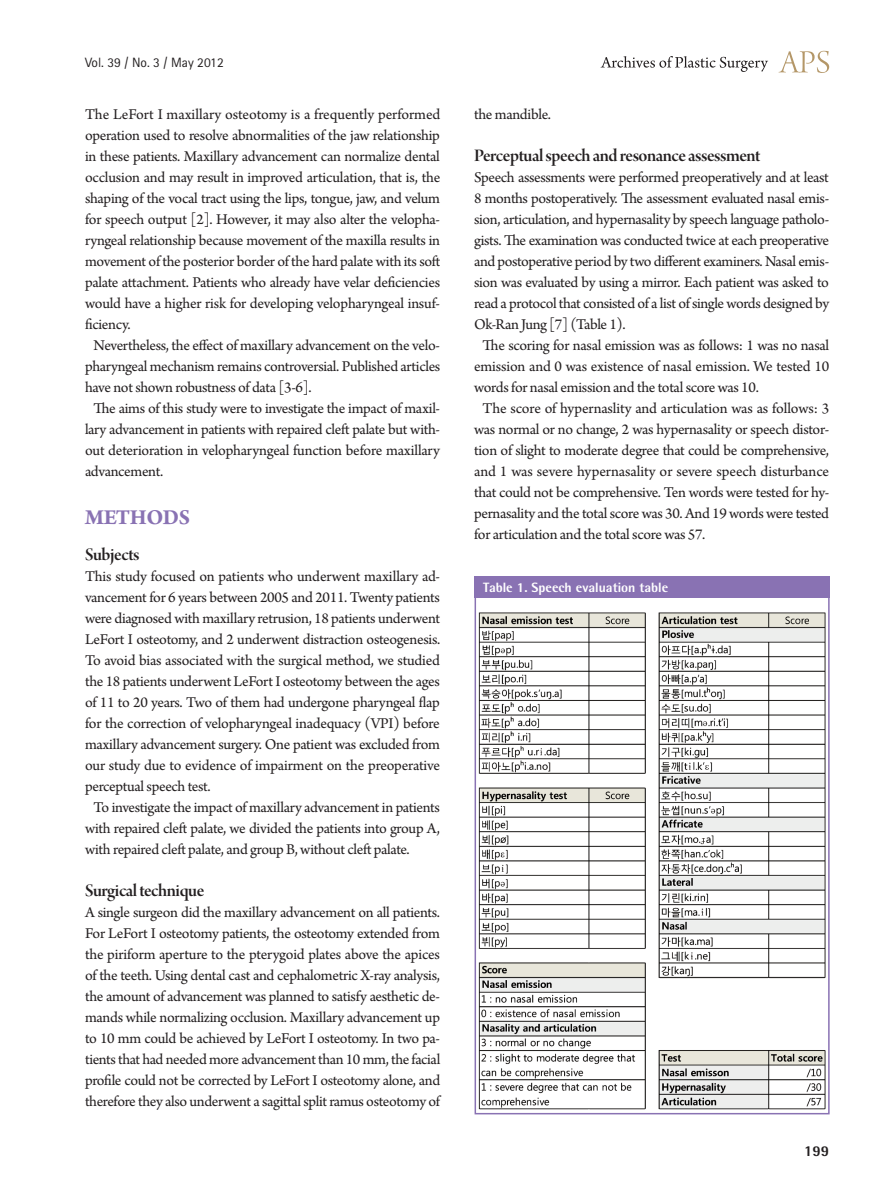
<style>
.page{position:relative;width:893px;height:1191px;background:#fff}
.page>*{position:absolute;margin:0;border:0;box-sizing:border-box;transform-origin:0 0}
.t1{font:700 22.5px "Arno Pro";letter-spacing:-.02em;color:#8972b3}
.t2{font:18.75px "Arno Pro Smbd Display";letter-spacing:-.025em;color:#231f20}
.t3{font:15.75px/21px "Arno Pro";letter-spacing:-.02em;color:#231f20;text-align:justify}
.t4{font:800 15px "Rotis Semi Sans Std";color:#231f20}
.t5{font:800 13.5px "Rotis Semi Sans Std";color:#fff}
.t6{font:13.5px "Rotis Sans Serif Std";color:#231f20}
</style>
<div class="page">
<svg style="left:779px;top:51px;width:50px;height:22px"></svg>
<svg style="left:601px;top:56px;width:167px;height:16px"></svg>
<div style="left:475px;top:576px;width:355px;height:22px;background:#8972b3"></div>
<img style="left:474px;top:609px;width:352px;height:500px">
<div style="left:475px;top:576px;width:355px;height:538px;border:2px solid #8972b3"></div>
<p class="t6" style="left:85px;top:54px;width:140px">Vol. 39 / No. 3 / May 2012</p>
<p class="t3" style="left:85px;top:105px;width:357px">The LeFort I maxillary osteotomy is a frequently performed</p>
<p class="t3" style="left:85px;top:126px;width:356px">operation used to resolve abnormalities of the jaw relationship</p>
<p class="t3" style="left:85px;top:147px;width:356px">in these patients. Maxillary advancement can normalize dental</p>
<p class="t3" style="left:85px;top:168px;width:357px">occlusion and may result in improved articulation, that is, the</p>
<p class="t3" style="left:85px;top:189px;width:357px">shaping of the vocal tract using the lips, tongue, jaw, and velum</p>
<p class="t3" style="left:85px;top:210px;width:357px">for speech output [2]. However, it may also alter the velopha-</p>
<p class="t3" style="left:85px;top:231px;width:357px">ryngeal relationship because movement of the maxilla results in</p>
<p class="t3" style="left:85px;top:252px;width:357px">movement of the posterior border of the hard palate with its soft</p>
<p class="t3" style="left:85px;top:273px;width:357px">palate attachment. Patients who already have velar deficiencies</p>
<p class="t3" style="left:85px;top:294px;width:357px">would have a higher risk for developing velopharyngeal insuf-</p>
<p class="t3" style="left:85px;top:315px;width:47px">ficiency.</p>
<p class="t3" style="left:94px;top:336px;width:348px">Nevertheless, the effect of maxillary advancement on the velo-</p>
<p class="t3" style="left:85px;top:357px;width:357px">pharyngeal mechanism remains controversial. Published articles</p>
<p class="t3" style="left:85px;top:378px;width:228px">have not shown robustness of data [3-6].</p>
<p class="t3" style="left:94px;top:399px;width:348px">The aims of this study were to investigate the impact of maxil-</p>
<p class="t3" style="left:85px;top:420px;width:357px">lary advancement in patients with repaired cleft palate but with-</p>
<p class="t3" style="left:85px;top:441px;width:356px">out deterioration in velopharyngeal function before maxillary</p>
<p class="t3" style="left:85px;top:462px;width:80px">advancement.</p>
<h1 class="t1" style="left:85px;top:504px;width:107px">METHODS</h1>
<p class="t2" style="left:85px;top:544px;width:56px">Subjects</p>
<p class="t3" style="left:85px;top:567px;width:357px">This study focused on patients who underwent maxillary ad-</p>
<p class="t3" style="left:85px;top:588px;width:356px">vancement for 6 years between 2005 and 2011. Twenty patients</p>
<p class="t3" style="left:85px;top:609px;width:357px">were diagnosed with maxillary retrusion, 18 patients underwent</p>
<p class="t3" style="left:85px;top:630px;width:357px">LeFort I osteotomy, and 2 underwent distraction osteogenesis.</p>
<p class="t3" style="left:85px;top:651px;width:356px">To avoid bias associated with the surgical method, we studied</p>
<p class="t3" style="left:85px;top:672px;width:356px">the 18 patients underwent LeFort I osteotomy between the ages</p>
<p class="t3" style="left:85px;top:693px;width:356px">of 11 to 20 years. Two of them had undergone pharyngeal flap</p>
<p class="t3" style="left:85px;top:714px;width:356px">for the correction of velopharyngeal inadequacy (VPI) before</p>
<p class="t3" style="left:85px;top:735px;width:357px">maxillary advancement surgery. One patient was excluded from</p>
<p class="t3" style="left:85px;top:756px;width:357px">our study due to evidence of impairment on the preoperative</p>
<p class="t3" style="left:85px;top:777px;width:127px">perceptual speech test.</p>
<p class="t3" style="left:94px;top:798px;width:348px">To investigate the impact of maxillary advancement in patients</p>
<p class="t3" style="left:85px;top:819px;width:356px">with repaired cleft palate, we divided the patients into group A,</p>
<p class="t3" style="left:85px;top:840px;width:326px">with repaired cleft palate, and group B, without cleft palate.</p>
<p class="t2" style="left:85px;top:880px;width:121px">Surgical technique</p>
<p class="t3" style="left:85px;top:903px;width:357px">A single surgeon did the maxillary advancement on all patients.<br>For LeFort I osteotomy patients, the osteotomy extended from the piriform aperture to the pterygoid plates above the apices of the teeth. Using dental cast and cephalometric X-ray analysis, the amount of advancement was planned to satisfy aesthetic de&shy;mands while normalizing occlusion. Maxillary advancement up to 10 mm could be achieved by LeFort I osteotomy. In two pa&shy;tients that had needed more advancement than 10 mm, the facial profile could not be corrected by LeFort I osteotomy alone, and therefore they also underwent a sagittal split ramus osteotomy of</p>
<p class="t3" style="left:474px;top:105px;width:78px">the mandible.</p>
<p class="t2" style="left:474px;top:145px;width:288px">Perceptual speech and resonance assessment</p>
<p class="t3" style="left:474px;top:168px;width:356px">Speech assessments were performed preoperatively and at least</p>
<p class="t3" style="left:474px;top:189px;width:357px">8 months postoperatively. The assessment evaluated nasal emis-</p>
<p class="t3" style="left:474px;top:210px;width:357px">sion, articulation, and hypernasality by speech language patholo-</p>
<p class="t3" style="left:474px;top:231px;width:357px">gists. The examination was conducted twice at each preoperative</p>
<p class="t3" style="left:474px;top:252px;width:357px">and postoperative period by two different examiners. Nasal emis-</p>
<p class="t3" style="left:474px;top:273px;width:356px">sion was evaluated by using a mirror. Each patient was asked to</p>
<p class="t3" style="left:474px;top:294px;width:357px">read a protocol that consisted of a list of single words designed by</p>
<p class="t3" style="left:474px;top:315px;width:153px">Ok-Ran Jung [7] (Table 1).</p>
<p class="t3" style="left:483px;top:336px;width:348px">The scoring for nasal emission was as follows: 1 was no nasal</p>
<p class="t3" style="left:474px;top:357px;width:357px">emission and 0 was existence of nasal emission. We tested 10</p>
<p class="t3" style="left:474px;top:378px;width:286px">words for nasal emission and the total score was 10.</p>
<p class="t3" style="left:483px;top:399px;width:348px">The score of hypernaslity and articulation was as follows: 3</p>
<p class="t3" style="left:474px;top:420px;width:357px">was normal or no change, 2 was hypernasality or speech distor-</p>
<p class="t3" style="left:474px;top:441px;width:356px">tion of slight to moderate degree that could be comprehensive,</p>
<p class="t3" style="left:474px;top:462px;width:357px">and 1 was severe hypernasality or severe speech disturbance</p>
<p class="t3" style="left:474px;top:483px;width:357px">that could not be comprehensive. Ten words were tested for hy-</p>
<p class="t3" style="left:474px;top:504px;width:356px">pernasality and the total score was 30. And 19 words were tested</p>
<p class="t3" style="left:474px;top:525px;width:233px">for articulation and the total score was 57.</p>
<p class="t5" style="left:483px;top:578px;width:187px">Table 1. Speech evaluation table</p>
<p class="t4" style="left:804px;top:1141px;width:27px">199</p>
</div>
